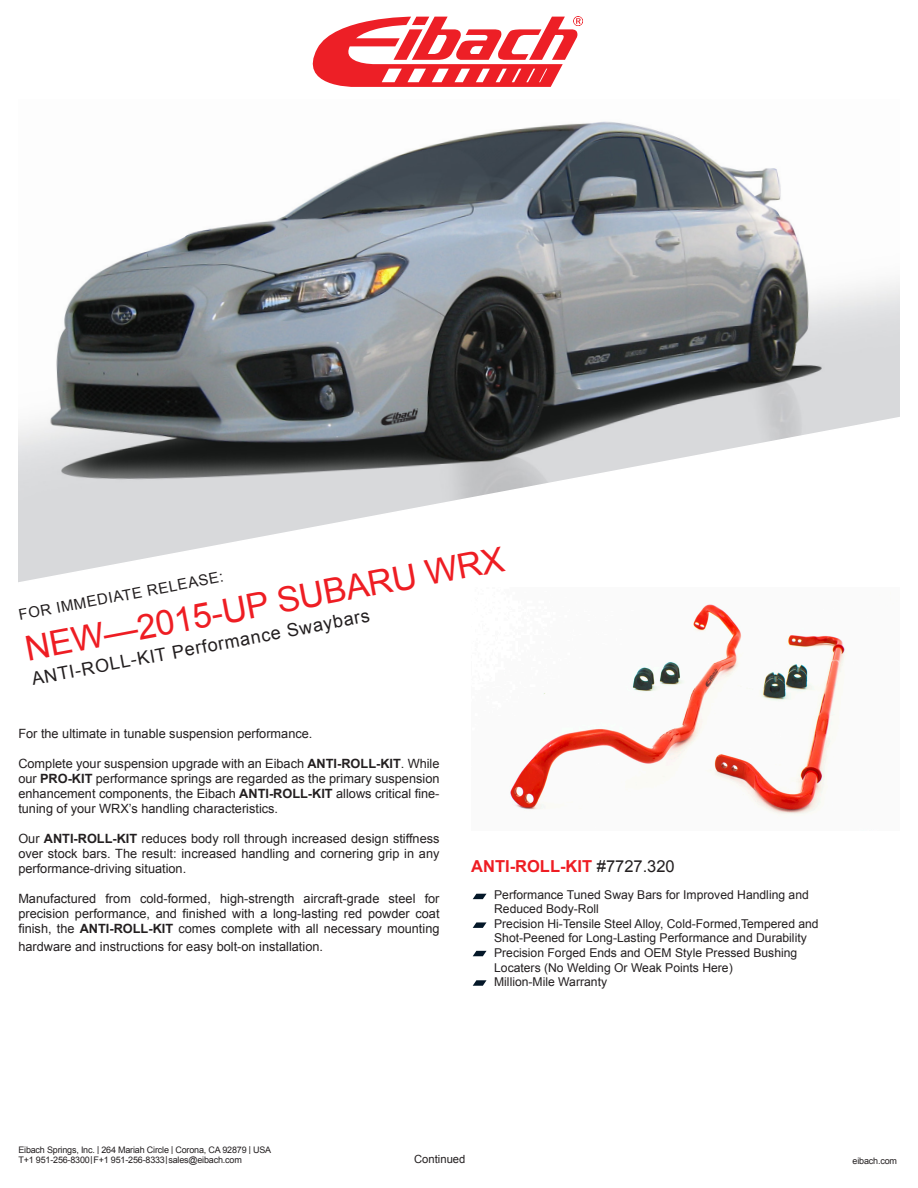
<style>
.page{position:relative;width:918px;height:1188px;background:#fff}
.page>*{position:absolute;margin:0;border:0;box-sizing:border-box;transform-origin:0 0}
.Performance_Control{font:34.5px "Arial";color:#ee1d23}
.Performance_Control-2{font:18px "Arial";color:#231f20}
.justified_product_te{font:700 16.5px "Arial";color:#ee1d23}
.Performance_Control-3{font:15px "Arial";color:#231f20}
.justified_product_te-2{font:12.75px/15px "Arial";color:#231f20;text-align:justify}
.Performance_Control-4{font:12.15px "Arial";color:#231f20}
.Performance_Control-5{font:11.25px "Arial";color:#231f20}
.t1{font:9px "Arial";letter-spacing:-.02em;color:#231f20}
.s1{font-weight:700}
.s2{font-weight:400;color:#231f20}
.s3{font-size:10.95px}
</style>
<div class="page">
<img style="left:56px;top:121px;width:844px;height:291px">
<svg style="left:18px;top:412px;width:882px;height:574px"></svg>
<svg style="left:473px;top:894px;width:14px;height:5px"></svg>
<svg style="left:473px;top:922px;width:14px;height:6px"></svg>
<svg style="left:473px;top:951px;width:14px;height:5px"></svg>
<svg style="left:473px;top:980px;width:14px;height:6px"></svg>
<svg style="left:313px;top:16px;width:270px;height:71px"></svg>
<img style="left:471px;top:588px;width:429px;height:243px">
<p class="Performance_Control" style="left:21px;top:628px;width:488px;rotate:-11deg">NEW—2015-UP SUBARU WRX</p>
<p class="Performance_Control-3" style="left:17px;top:606px;width:210px;rotate:-11deg">FOR IMMEDIATE RELEASE:</p>
<p class="Performance_Control-2" style="left:30px;top:668px;width:345px;rotate:-11deg">ANTI-ROLL-KIT Performance Swaybars</p>
<p class="justified_product_te-2" style="left:18px;top:726px;width:296px">For the ultimate in tunable suspension performance.</p>
<p class="justified_product_te-2" style="left:18px;top:756px;width:423px">Complete your suspension upgrade with an Eibach <span class="s1">ANTI-ROLL-KIT</span>. While our <span class="s1">PRO-KIT</span> performance springs are regarded as the primary suspension enhancement components, the Eibach <span class="s1">ANTI-ROLL-KIT</span> allows critical fine&shy;tuning of your WRX’s handling characteristics.</p>
<p class="justified_product_te-2" style="left:18px;top:831px;width:423px">Our <span class="s1">ANTI-ROLL-KIT</span> reduces body roll through increased design stiffness over stock bars. The result: increased handling and cornering grip in any performance-driving situation.</p>
<p class="justified_product_te-2" style="left:18px;top:891px;width:423px">Manufactured from cold-formed, high-strength aircraft-grade steel for precision performance, and finished with a long-lasting red powder coat finish, the <span class="s1">ANTI-ROLL-KIT</span> comes complete with all necessary mounting</p>
<p class="justified_product_te-2" style="left:18px;top:939px;width:306px">hardware and instructions for easy bolt-on installation.</p>
<p class="justified_product_te" style="left:471px;top:856px;width:205px">ANTI-ROLL-KIT <span class="s2">#7727.320</span></p>
<p class="Performance_Control-4" style="left:494px;top:886px;width:316px">Performance Tuned Sway Bars for Improved Handling and</p>
<p class="Performance_Control-4" style="left:494px;top:901px;width:106px">Reduced Body-Roll</p>
<p class="Performance_Control-4" style="left:494px;top:916px;width:326px">Precision Hi-Tensile Steel Alloy, Cold-Formed,Tempered and</p>
<p class="Performance_Control-4" style="left:494px;top:930px;width:314px">Shot-Peened for Long-Lasting Performance and Durability</p>
<p class="Performance_Control-4" style="left:494px;top:945px;width:305px">Precision Forged Ends and OEM Style Pressed Bushing</p>
<p class="Performance_Control-4" style="left:494px;top:959px;width:240px">Locaters (No Welding Or Weak Points Here)</p>
<p class="Performance_Control-4" style="left:494px;top:974px;width:114px">Million-Mile Warranty</p>
<p class="t1" style="left:18px;top:1144px;width:254px">Eibach Springs, Inc. <span class="s3">I</span> 264 Mariah Circle <span class="s3">I</span> Corona, CA 92879 <span class="s3">I</span> USA</p>
<p class="t1" style="left:18px;top:1154px;width:225px">T+1 951-256-8300 <span class="s3">I</span>F+1 951-256-8333 <span class="s3">I</span> sales@eibach.com</p>
<p class="Performance_Control-5" style="left:414px;top:1152px;width:53px">Continued</p>
<p class="t1" style="left:853px;top:1155px;width:46px">eibach.com</p>
</div>
